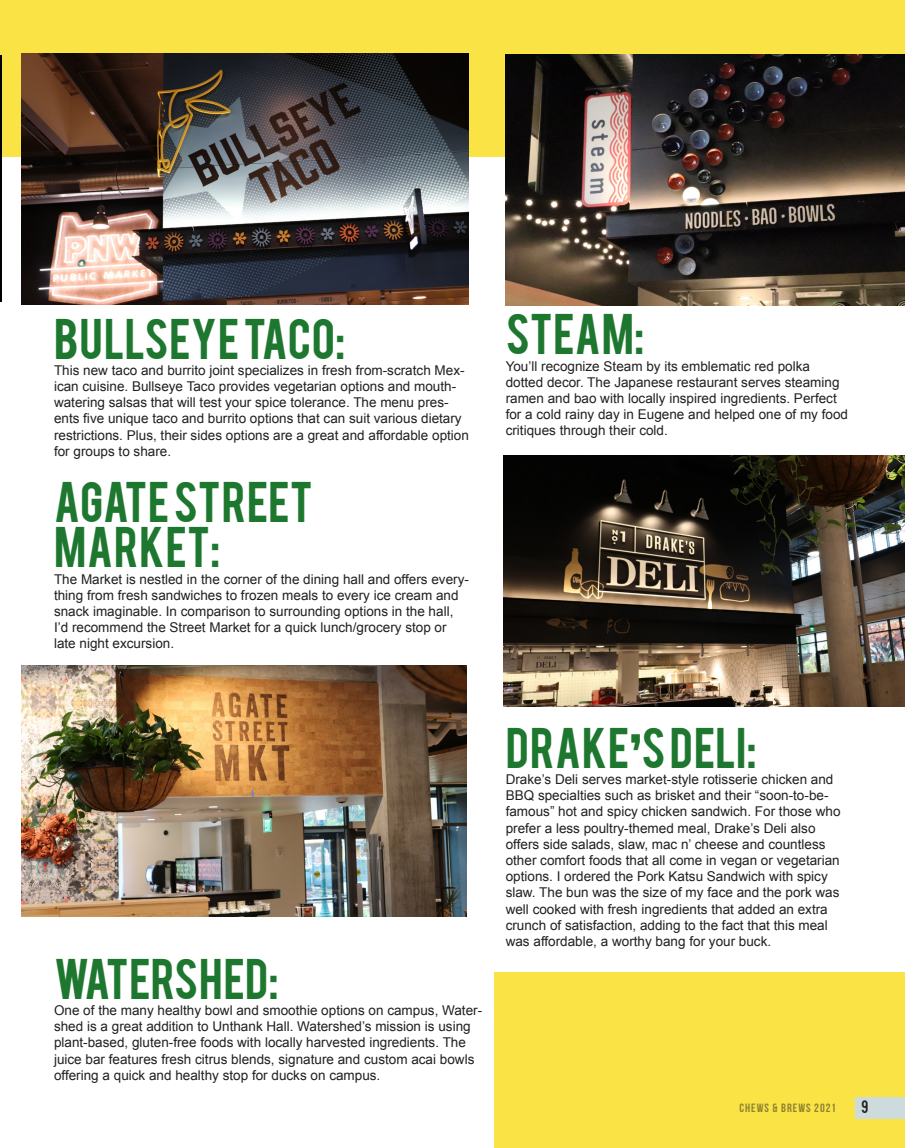
<style>
.page{position:relative;width:905px;height:1148px;background:#fff}
.page>*{position:absolute;margin:0;border:0;box-sizing:border-box;transform-origin:0 0}
.t1{font:45px/45px "Bebas";letter-spacing:.015em;color:#1e772f}
.Page_Numbers{font:18px "Kenzo";color:#231f20}
.t2{font:13.5px/16.2px "Arial";color:#231f20}
.t3{font:700 12px "Bebas Neue";letter-spacing:.085em;color:#231f20}
.s1{font-family:"Black Han Sans"}
</style>
<div class="page">
<div style="left:495px;top:972px;width:409px;height:176px;background:#fae344"></div>
<div style="left:0;top:0;width:904px;height:157px;background:#fae344"></div>
<img style="left:22px;top:54px;width:447px;height:250px">
<img style="left:505px;top:54px;width:399px;height:251px">
<img style="left:503px;top:455px;width:401px;height:251px">
<img style="left:22px;top:665px;width:445px;height:251px">
<img style="left:0;top:56px;width:2px;height:245px">
<div style="left:855px;top:1096px;width:49px;height:22px;background:#cddbdc"></div>
<p class="t1" style="left:54px;top:313px;width:293px">BULLSEYE TACO:</p>
<p class="t2" style="left:54px;top:362px;width:416px">This new taco and burrito joint specializes in fresh from-scratch Mex&shy;ican cuisine. Bullseye Taco provides vegetarian options and mouth&shy;watering salsas that will test your spice tolerance. The menu pres&shy;ents five unique taco and burrito options that can suit various dietary restrictions. Plus, their sides options are a great and affordable option for groups to share.</p>
<p class="t1" style="left:54px;top:477px;width:260px">AGATE STREET<br>MARKET:</p>
<p class="t2" style="left:54px;top:571px;width:416px">The Market is nestled in the corner of the dining hall and offers every&shy;thing from fresh sandwiches to frozen meals to every ice cream and snack imaginable. In comparison to surrounding options in the hall, I’d recommend the Street Market for a quick lunch/grocery stop or late night excursion.</p>
<p class="t1" style="left:505px;top:309px;width:140px">STEAM:</p>
<p class="t2" style="left:505px;top:358px;width:344px">You’ll recognize Steam by its emblematic red polka dotted decor. The Japanese restaurant serves steaming ramen and bao with locally inspired ingredients. Perfect for a cold rainy day in Eugene and helped one of my food critiques through their cold.</p>
<p class="t1" style="left:54px;top:953px;width:226px">WATERSHED:</p>
<p class="t2" style="left:54px;top:1002px;width:429px">One of the many healthy bowl and smoothie options on campus, Water&shy;shed is a great addition to Unthank Hall. Watershed’s mission is using plant-based, gluten-free foods with locally harvested ingredients. The juice bar features fresh citrus blends, signature and custom acai bowls offering a quick and healthy stop for ducks on campus.</p>
<p class="t1" style="left:505px;top:722px;width:252px">DRAKE<span class="s1">’</span>S DELI:</p>
<p class="t2" style="left:505px;top:771px;width:336px">Drake’s Deli serves market-style rotisserie chicken and BBQ specialties such as brisket and their “soon-to-be&shy;famous” hot and spicy chicken sandwich. For those who prefer a less poultry-themed meal, Drake’s Deli also offers side salads, slaw, mac n’ cheese and countless other comfort foods that all come in vegan or vegetarian options. I ordered the Pork Katsu Sandwich with spicy slaw. The bun was the size of my face and the pork was well cooked with fresh ingredients that added an extra crunch of satisfaction, adding to the fact that this meal was affordable, a worthy bang for your buck.</p>
<p class="t3" style="left:739px;top:1101px;width:98px">CHEWS &amp; BREWS 2021</p>
<p class="Page_Numbers" style="left:861px;top:1096px;width:8px">9</p>
</div>
